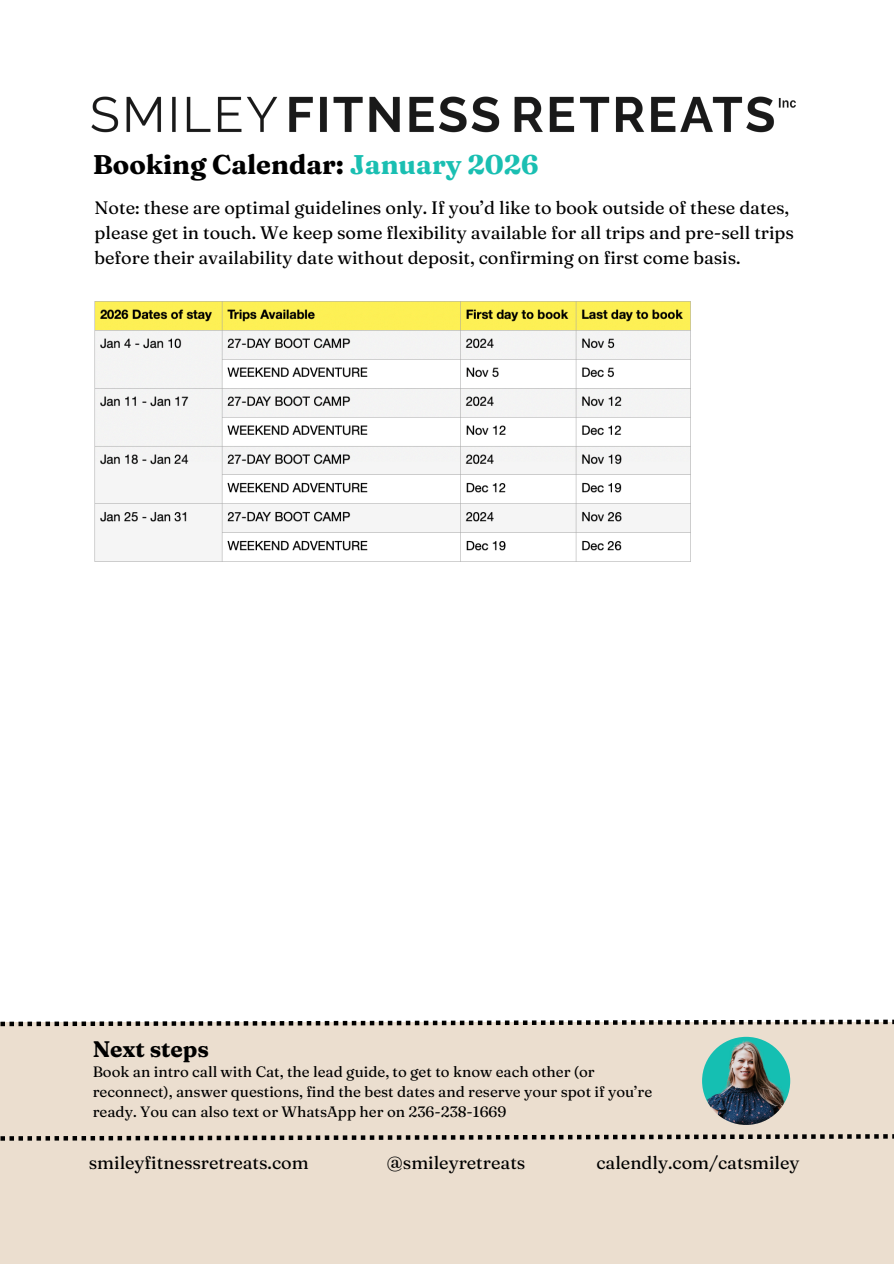
<style>
.page{position:relative;width:894px;height:1264px;background:#fff}
.page>*{position:absolute;margin:0;border:0;box-sizing:border-box;transform-origin:0 0}
.t1{font:700 27px "Fraunces 9 pt";color:#000}
.t2{font:700 22.5px "Fraunces 9 pt";color:#000}
.t3{font:18px/24.8px "Fraunces 9 pt";color:#000}
.t4{font:15px/20.2px "Fraunces 9 pt";color:#000}
.s1{color:#1abfb2}
</style>
<div class="page">
<div style="left:0;top:1021px;width:893px;height:242px;background:#ebdecf"></div>
<svg style="left:0;top:1134px;width:893px;height:6px"></svg>
<svg style="left:0;top:1019px;width:893px;height:7px"></svg>
<img style="left:701px;top:1036px;width:89px;height:88px;border-radius:50%">
<img style="left:91px;top:96px;width:705px;height:37px">
<img style="left:94px;top:301px;width:597px;height:261px">
<h3 class="t1" style="left:93px;top:148px;width:447px">Booking Calendar: <span class="s1">January 2026</span></h3>
<h3 class="t3" style="left:94px;top:195px;width:700px">Note: these are optimal guidelines only. If you’d like to book outside of these dates, please get in touch. We keep some flexibility available for all trips and pre-sell trips before their availability date without deposit, confirming on first come basis.</h3>
<h2 class="t2" style="left:93px;top:1035px;width:118px">Next steps</h2>
<p class="t4" style="left:93px;top:1061px;width:560px">Book an intro call with Cat, the lead guide, to get to know each other (or reconnect), answer questions, find the best dates and reserve your spot if you’re ready. You can also text or WhatsApp her on 236-238-1669</p>
<p class="t3" style="left:89px;top:1150px;width:221px">smileyfitnessretreats.com</p>
<h3 class="t3" style="left:387px;top:1150px;width:140px">@smileyretreats</h3>
<p class="t3" style="left:596px;top:1150px;width:204px">calendly.com/catsmiley</p>
</div>
